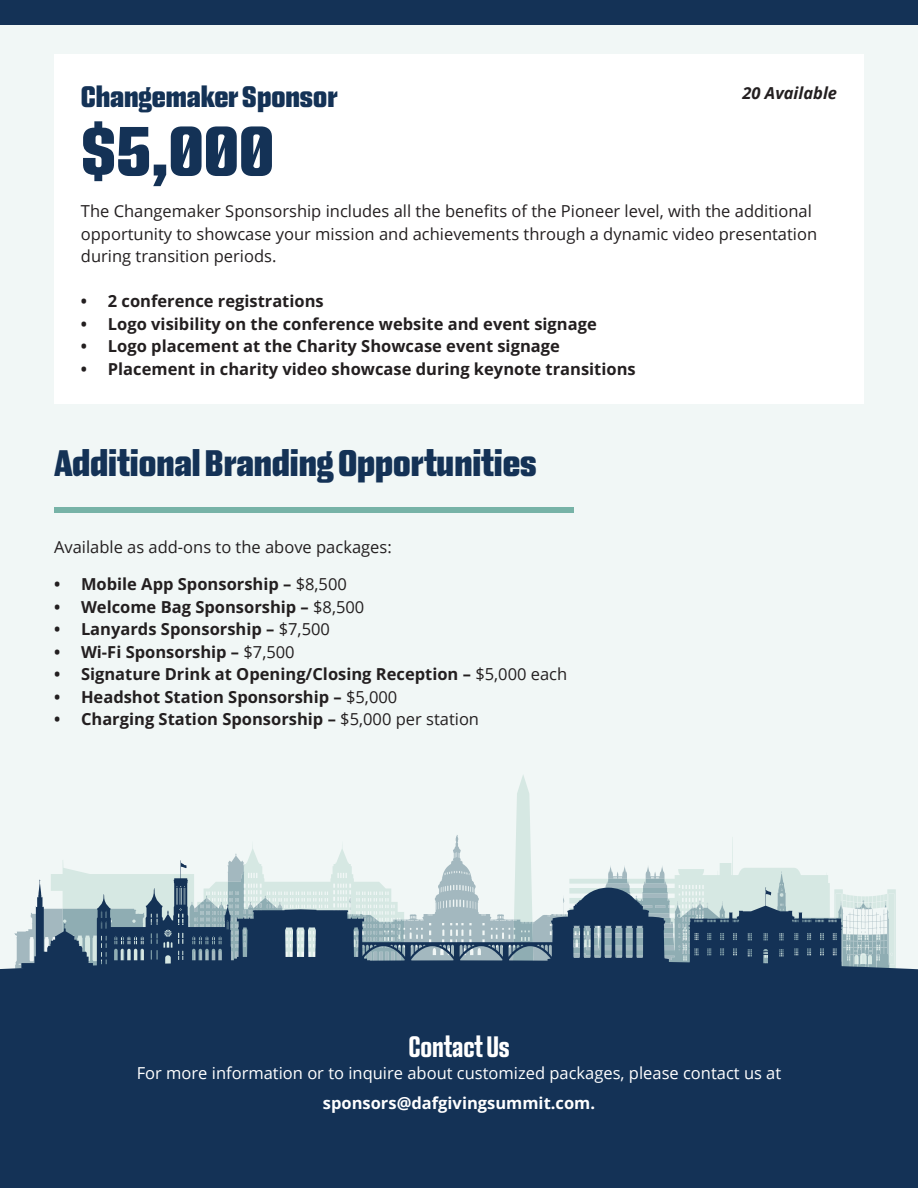
<style>
.page{position:relative;width:918px;height:1188px;background:#f1f7f6}
.page>*{position:absolute;margin:0;border:0;box-sizing:border-box;transform-origin:0 0}
.t1{font:700 71.4px "Monte Stella";color:#143256}
.t2{font:700 37.5px "Monte Stella";color:#143256}
.t3{font:700 30px "Monte Stella";color:#143256}
.t4{font:500 30px "Monte Stella";color:#fff}
.t5{font:700 16.5px "Open Sans";color:#231f20}
.t6{font:16.5px/22.5px "Open Sans";color:#231f20}
.t7{font:16.5px/30px "Open Sans";color:#fff;text-align:center}
.t8{font:italic 700 16.5px "Open Sans";color:#231f20}
.s1{font-weight:400}
.s2{font-weight:700}
</style>
<div class="page">
<div style="left:54px;top:54px;width:810px;height:350px;background:#fff"></div>
<div style="left:0;top:0;width:918px;height:25px;background:#143256"></div>
<div style="left:54px;top:507px;width:519px;height:6px;background:#77b3a7"></div>
<div style="left:0;top:974px;width:918px;height:214px;background:#143256"></div>
<svg style="left:233px;top:853px;width:24px;height:7px"></svg>
<svg style="left:337px;top:775px;width:396px;height:85px"></svg>
<svg style="left:0;top:860px;width:918px;height:114px"></svg>
<p class="t3" style="left:81px;top:79px;width:258px">Changemaker Sponsor</p>
<p class="t8" style="left:743px;top:81px;width:96px">20 Available</p>
<p class="t1" style="left:81px;top:109px;width:195px">$5,000</p>
<p class="t6" style="left:81px;top:200px;width:738px">The Changemaker Sponsorship includes all the benefits of the Pioneer level, with the additional opportunity to showcase your mission and achievements through a dynamic video presentation during transition periods.</p>
<p class="t5" style="left:81px;top:290px;width:244px">• 2 conference registrations</p>
<p class="t5" style="left:81px;top:312px;width:517px">• Logo visibility on the conference website and event signage</p>
<p class="t5" style="left:81px;top:335px;width:481px">• Logo placement at the Charity Showcase event signage</p>
<p class="t5" style="left:81px;top:357px;width:556px">• Placement in charity video showcase during keynote transitions</p>
<p class="t2" style="left:54px;top:441px;width:484px">Additional Branding Opportunities</p>
<p class="t6" style="left:54px;top:535px;width:339px">Available as add-ons to the above packages:</p>
<p class="t5" style="left:54px;top:573px;width:294px">• Mobile App Sponsorship – <span class="s1">$8,500</span></p>
<p class="t5" style="left:54px;top:595px;width:312px">• Welcome Bag Sponsorship – <span class="s1">$8,500</span></p>
<p class="t5" style="left:54px;top:618px;width:277px">• Lanyards Sponsorship – <span class="s1">$7,500</span></p>
<p class="t5" style="left:54px;top:640px;width:242px">• Wi-Fi Sponsorship – <span class="s1">$7,500</span></p>
<p class="t5" style="left:54px;top:663px;width:515px">• Signature Drink at Opening/Closing Reception – <span class="s1">$5,000 each</span></p>
<p class="t5" style="left:54px;top:685px;width:345px">• Headshot Station Sponsorship – <span class="s1">$5,000</span></p>
<p class="t5" style="left:54px;top:708px;width:427px">• Charging Station Sponsorship – <span class="s1">$5,000 per station</span></p>
<p class="t4" style="left:408px;top:1029px;width:103px">Contact Us</p>
<p class="t7" style="left:137px;top:1058px;width:646px">For more information or to inquire about customized packages, please contact us at <span class="s2">sponsors@dafgivingsummit.com.</span></p>
</div>
